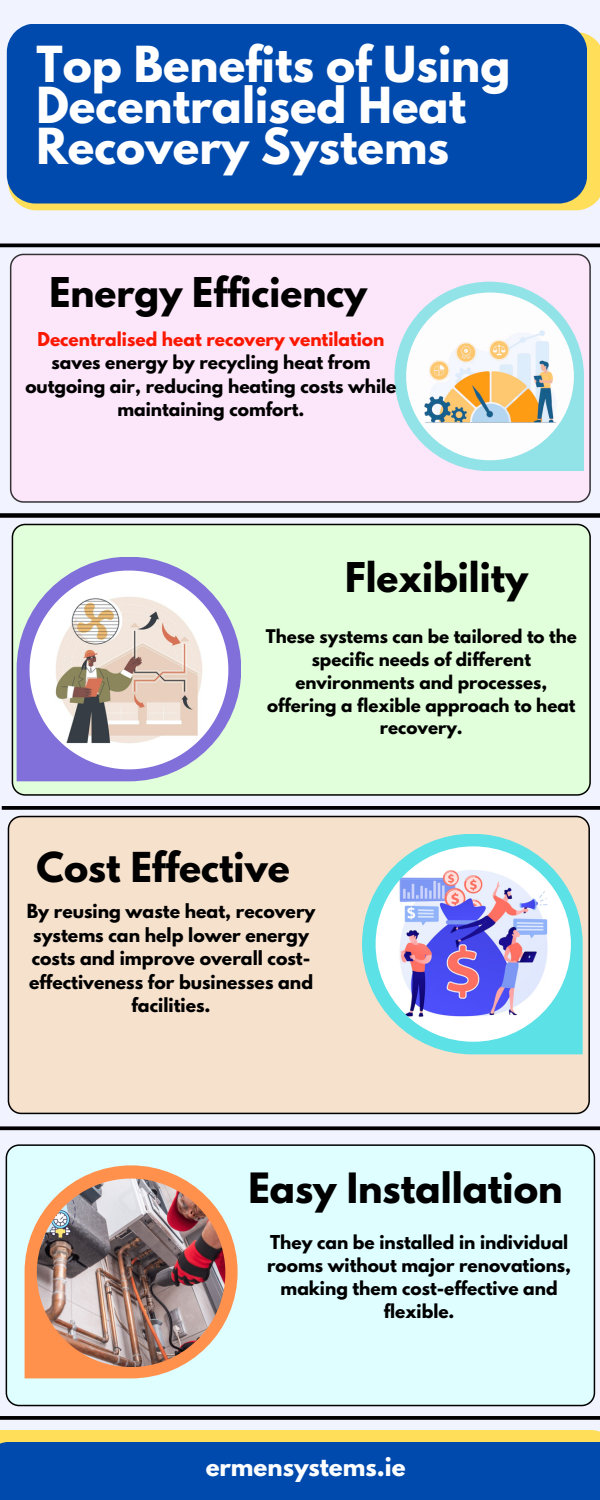
<style>
.page{position:relative;width:600px;height:1500px;background:#f1f3ff}
.page>*{position:absolute;margin:0;border:0;box-sizing:border-box;transform-origin:0 0}
.t1{font:700 44px/41.2px "League Spartan";color:#fff}
.t2{font:700 37px "League Spartan";color:#000}
.t3{font:700 36.5px "League Spartan";color:#000}
.t4{font:700 36.3px "League Spartan";color:#000}
.t5{font:700 23px "League Spartan";color:#fff}
.t6{font:700 17.2px/23.6px "League Spartan";color:#000;text-align:center}
.t7{font:700 17px/23.2px "League Spartan";color:#000;text-align:center}
.t8{font:700 16.7px/22.8px "League Spartan";color:#000;text-align:center}
.s1{color:#fb1700}
</style>
<div class="page">
<div style="left:18px;top:34px;width:582px;height:176px;background:#ffde59"></div>
<div style="left:7px;top:24px;width:580px;height:180px;background:#004aad"></div>
<div style="left:0;top:513px;width:600px;height:5px;background:#000"></div>
<svg style="left:2px;top:806px;width:598px;height:4px;background:#0e0e0f"></svg>
<svg style="left:0;top:1126px;width:600px;height:4px;background:#19191a"></svg>
<svg style="left:0;top:1416px;width:600px;height:4px;background:#0e0e0f"></svg>
<hr style="left:0;top:244px;width:600px;height:3px;background:#000">
<div style="left:10px;top:254px;width:581px;height:249px;background:#fce6f9"></div>
<svg style="left:394px;top:282px;width:190px;height:189px"></svg>
<img style="left:406px;top:293px;width:168px;height:167px;border-radius:50%">
<div style="left:12px;top:524px;width:579px;height:272px;background:#e1ffda"></div>
<svg style="left:17px;top:557px;width:224px;height:224px;background:#b0b5da"></svg>
<img style="left:30px;top:571px;width:198px;height:198px">
<div style="left:8px;top:816px;width:582px;height:298px;background:#f6e1cd"></div>
<svg style="left:362px;top:834px;width:221px;height:220px;background:#9de1db"></svg>
<img style="left:376px;top:846px;width:195px;height:196px;border-radius:50%">
<div style="left:6px;top:1144px;width:589px;height:262px;background:#dffeff"></div>
<svg style="left:25px;top:1165px;width:213px;height:213px;background:#eec8a8"></svg>
<img style="left:37px;top:1179px;width:188px;height:188px">
<div style="left:0;top:1430px;width:600px;height:12px;background:#ffde59"></div>
<div style="left:0;top:1442px;width:600px;height:58px;background:#004aad"></div>
<h1 class="t1" style="left:36px;top:49px;width:475px">Top Benefits of Using<br>Decentralised Heat<br>Recovery Systems</h1>
<p class="t4" style="left:49px;top:275px;width:319px">Energy Efficiency</p>
<h2 class="t7" style="left:25px;top:330px;width:373px"><span class="s1">Decentralised heat recovery ventilation </span>saves energy by recycling heat from outgoing air, reducing heating costs while maintaining comfort.</h2>
<p class="t4" style="left:345px;top:560px;width:184px">Flexibility</p>
<p class="t8" style="left:266px;top:627px;width:313px">These systems can be tailored to the specific needs of different environments and processes, offering a flexible approach to heat recovery.</p>
<p class="t3" style="left:37px;top:849px;width:255px">Cost Effective</p>
<h2 class="t6" style="left:27px;top:902px;width:290px">By reusing waste heat, recovery systems can help lower energy costs and improve overall cost&shy;effectiveness for businesses and facilities.</h2>
<p class="t2" style="left:248px;top:1170px;width:316px">Easy Installation</p>
<p class="t7" style="left:267px;top:1232px;width:306px">They can be installed in individual rooms without major renovations, making them cost-effective and flexible.</p>
<p class="t5" style="left:206px;top:1455px;width:201px">ermensystems.ie</p>
</div>
